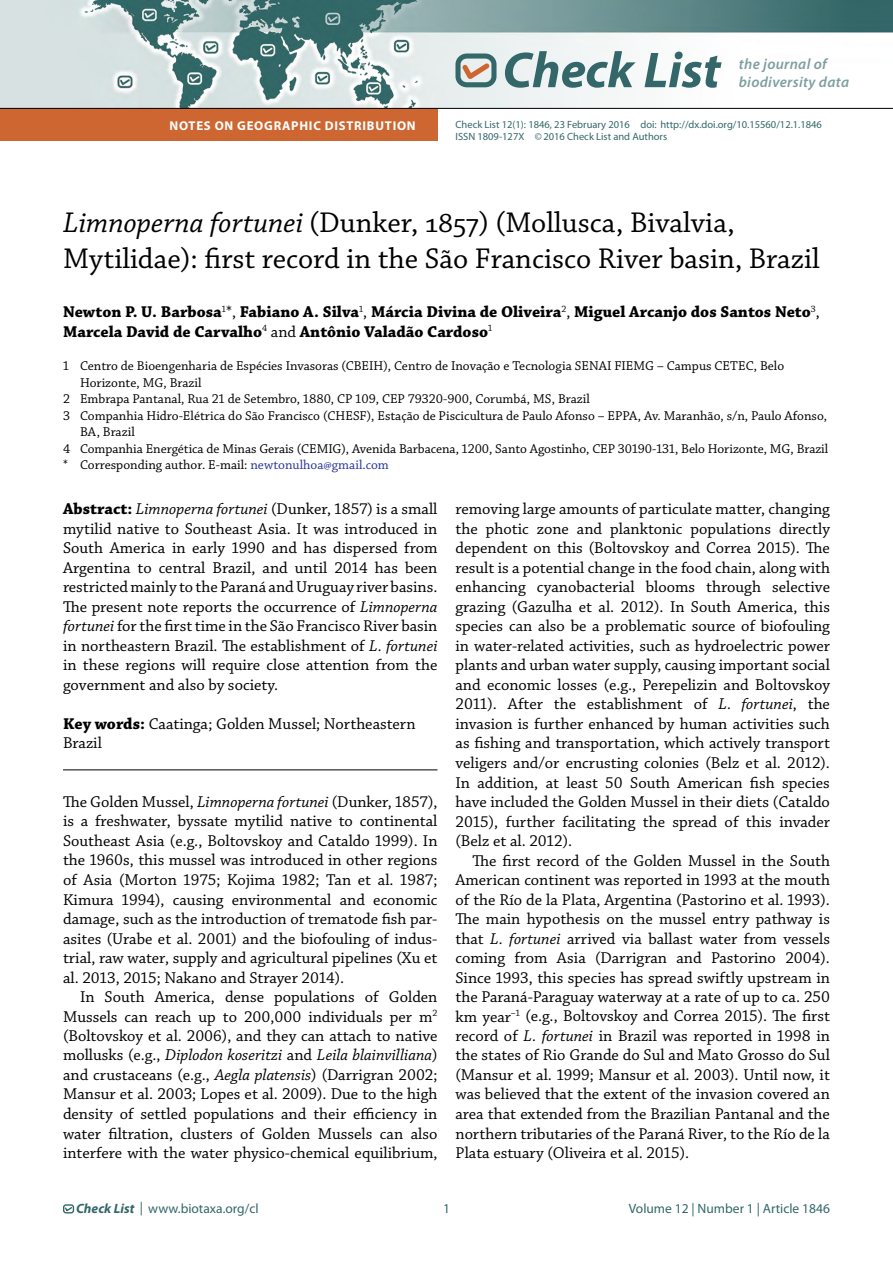
<style>
.page{position:relative;width:893px;height:1263px;background:#fff}
.page>*{position:absolute;margin:0;border:0;box-sizing:border-box;transform-origin:0 0}
.t1{font:italic 700 50.7px "Myriad Pro";color:#336769}
.t2{font:30px/36px "Chaparral Pro";color:#000}
.t3{font:16.5px/19.5px "Chaparral Pro";color:#000;text-align:justify}
.t4{font:700 16.5px/19.5px "Chaparral Pro";color:#000}
.t5{font:italic 600 15px/18px "Myriad Pro";letter-spacing:.02em;color:#7e9fa0}
.t6{font:13.5px "Chaparral Pro";color:#000}
.t7{font:13.5px "Myriad Pro";color:#336769}
.t8{font:700 12.75px "Myriad Pro";letter-spacing:.06em;color:#fff}
.t9{font:10.5px/12.6px "Myriad Pro";color:#336769}
.s1{font-style:italic}
.s2{font-weight:400}
.s3{color:#293699}
.s4{font-weight:700}
.s5{font-weight:700;font-style:italic}
</style>
<div class="page">
<div style="left:63px;top:1204px;width:11px;height:9px;border:1px solid #336767;border-radius:2px"></div>
<svg style="left:64px;top:1206px;width:9px;height:6px"></svg>
<img style="left:0;top:0;width:893px;height:108px">
<svg style="left:455px;top:53px;width:41px;height:34px"></svg>
<hr style="left:63px;top:770px;width:374px;height:1px;background:#000">
<div style="left:0;top:109px;width:437px;height:32px;background:#ce6631"></div>
<hr style="left:0;top:108px;width:893px;height:1px;background:#000">
<p class="t8" style="left:170px;top:117px;width:246px">NOTES ON GEOGRAPHIC DISTRIBUTION</p>
<h1 class="t1" style="left:502px;top:37px;width:220px">Check List</h1>
<p class="t5" style="left:739px;top:55px;width:112px">the journal of biodiversity data</p>
<p class="t9" style="left:455px;top:118px;width:368px">Check List 12(1): 1846, 23 February 2016 doi: http://dx.doi.org/10.15560/12.1.1846<br>ISSN 1809-127X ©2016 Check List and Authors</p>
<h2 class="t2" style="left:63px;top:206px;width:758px"><span class="s1">Limnoperna fortunei</span> (Dunker, 1857) (Mollusca, Bivalvia,<br>Mytilidae): first record in the São Francisco River basin, Brazil</h2>
<p class="t4" style="left:63px;top:303px;width:758px">Newton P. U. Barbosa<sup>1</sup><span class="s2">*,</span> Fabiano A. Silva<sup>1</sup><span class="s2">,</span> Márcia Divina de Oliveira<sup>2</sup><span class="s2">,</span> Miguel Arcanjo dos Santos Neto<sup>3</sup><span class="s2">,<br></span>Marcela David de Carvalho<sup>4</sup> <span class="s2">and</span> Antônio Valadão Cardoso<sup>1</sup></p>
<p class="t6" style="left:63px;top:359px;width:723px">1 Centro de Bioengenharia de Espécies Invasoras (CBEIH), Centro de Inovação e Tecnologia SENAI FIEMG – Campus CETEC, Belo</p>
<p class="t6" style="left:80px;top:375px;width:123px">Horizonte, MG, Brazil</p>
<p class="t6" style="left:63px;top:392px;width:528px">2 Embrapa Pantanal, Rua 21 de Setembro, 1880, CP 109, CEP 79320-900, Corumbá, MS, Brazil</p>
<p class="t6" style="left:63px;top:408px;width:766px">3 Companhia Hidro-Elétrica do São Francisco (CHESF), Estação de Piscicultura de Paulo Afonso – EPPA, Av. Maranhão, s/n, Paulo Afonso,</p>
<p class="t6" style="left:80px;top:425px;width:56px">BA, Brazil</p>
<p class="t6" style="left:63px;top:441px;width:767px">4 Companhia Energética de Minas Gerais (CEMIG), Avenida Barbacena, 1200, Santo Agostinho, CEP 30190-131, Belo Horizonte, MG, Brazil</p>
<p class="t6" style="left:63px;top:458px;width:327px">* Corresponding author. E-mail: <span class="s3">newtonulhoa@gmail.com</span></p>
<p class="t3" style="left:63px;top:500px;width:376px"><span class="s4">Abstract:</span> <span class="s1">Limnoperna fortunei</span> (Dunker, 1857) is a small mytilid native to Southeast Asia. It was introduced in South America in early 1990 and has dispersed from Argentina to central Brazil, and until 2014 has been restricted mainly to the Paraná and Uruguay river basins.<br>The present note reports the occurrence of <span class="s1">Limnoperna fortunei</span> for the first time in the São Francisco River basin in northeastern Brazil. The establishment of <span class="s1">L. fortunei </span>in these regions will require close attention from the government and also by society.</p>
<p class="t3" style="left:63px;top:715px;width:354px"><span class="s4">Key words:</span> Caatinga; Golden Mussel; Northeastern<br>Brazil</p>
<p class="t3" style="left:455px;top:500px;width:376px">removing large amounts of particulate matter, changing the photic zone and planktonic populations directly dependent on this (Boltovskoy and Correa 2015). The result is a potential change in the food chain, along with enhancing cyanobacterial blooms through selective grazing (Gazulha et al. 2012). In South America, this species can also be a problematic source of biofouling in water-related activities, such as hydroelectric power plants and urban water supply, causing important social and economic losses (e.g., Perepelizin and Boltovskoy 2011). After the establishment of <span class="s1">L. fortunei</span>, the invasion is further enhanced by human activities such as fishing and transportation, which actively transport veligers and/or encrusting colonies (Belz et al. 2012).<br>In addition, at least 50 South American fish species have included the Golden Mussel in their diets (Cataldo 2015), further facilitating the spread of this invader (Belz et al. 2012).</p>
<p class="t3" style="left:455px;top:851px;width:376px;text-indent:17px">The first record of the Golden Mussel in the South American continent was reported in 1993 at the mouth of the Río de la Plata, Argentina (Pastorino et al. 1993).<br>The main hypothesis on the mussel entry pathway is that <span class="s1">L. fortunei</span> arrived via ballast water from vessels coming from Asia (Darrigran and Pastorino 2004).<br>Since 1993, this species has spread swiftly upstream in the Paraná-Paraguay waterway at a rate of up to ca. 250 km year<sup>–1</sup> (e.g., Boltovskoy and Correa 2015). The first record of <span class="s1">L. fortunei</span> in Brazil was reported in 1998 in the states of Rio Grande do Sul and Mato Grosso do Sul (Mansur et al. 1999; Mansur et al. 2003). Until now, it was believed that the extent of the invasion covered an area that extended from the Brazilian Pantanal and the northern tributaries of the Paraná River, to the Río de la Plata estuary (Oliveira et al. 2015).</p>
<p class="t3" style="left:63px;top:793px;width:376px">The Golden Mussel, <span class="s1">Limnoperna fortunei</span> (Dunker, 1857), is a freshwater, byssate mytilid native to continental Southeast Asia (e.g., Boltovskoy and Cataldo 1999). In the 1960s, this mussel was introduced in other regions of Asia (Morton 1975; Kojima 1982; Tan et al. 1987; Kimura 1994), causing environmental and economic damage, such as the introduction of trematode fish par&shy;asites (Urabe et al. 2001) and the biofouling of indus&shy;trial, raw water, supply and agricultural pipelines (Xu et al. 2013, 2015; Nakano and Strayer 2014).</p>
<p class="t3" style="left:63px;top:988px;width:376px;text-indent:17px">In South America, dense populations of Golden Mussels can reach up to 200,000 individuals per m<sup>2 </sup>(Boltovskoy et al. 2006), and they can attach to native mollusks (e.g., <span class="s1">Diplodon koseritzi</span> and <span class="s1">Leila blainvilliana</span>) and crustaceans (e.g., <span class="s1">Aegla platensis</span>) (Darrigran 2002; Mansur et al. 2003; Lopes et al. 2009). Due to the high density of settled populations and their efficiency in water filtration, clusters of Golden Mussels can also interfere with the water physico-chemical equilibrium,</p>
<p class="t7" style="left:76px;top:1200px;width:184px"><span class="s5">Check List</span> | www.biotaxa.org/cl</p>
<p class="t7" style="left:443px;top:1200px;width:8px">1</p>
<p class="t7" style="left:629px;top:1200px;width:203px">Volume 12 | Number 1 | Article 1846</p>
</div>
